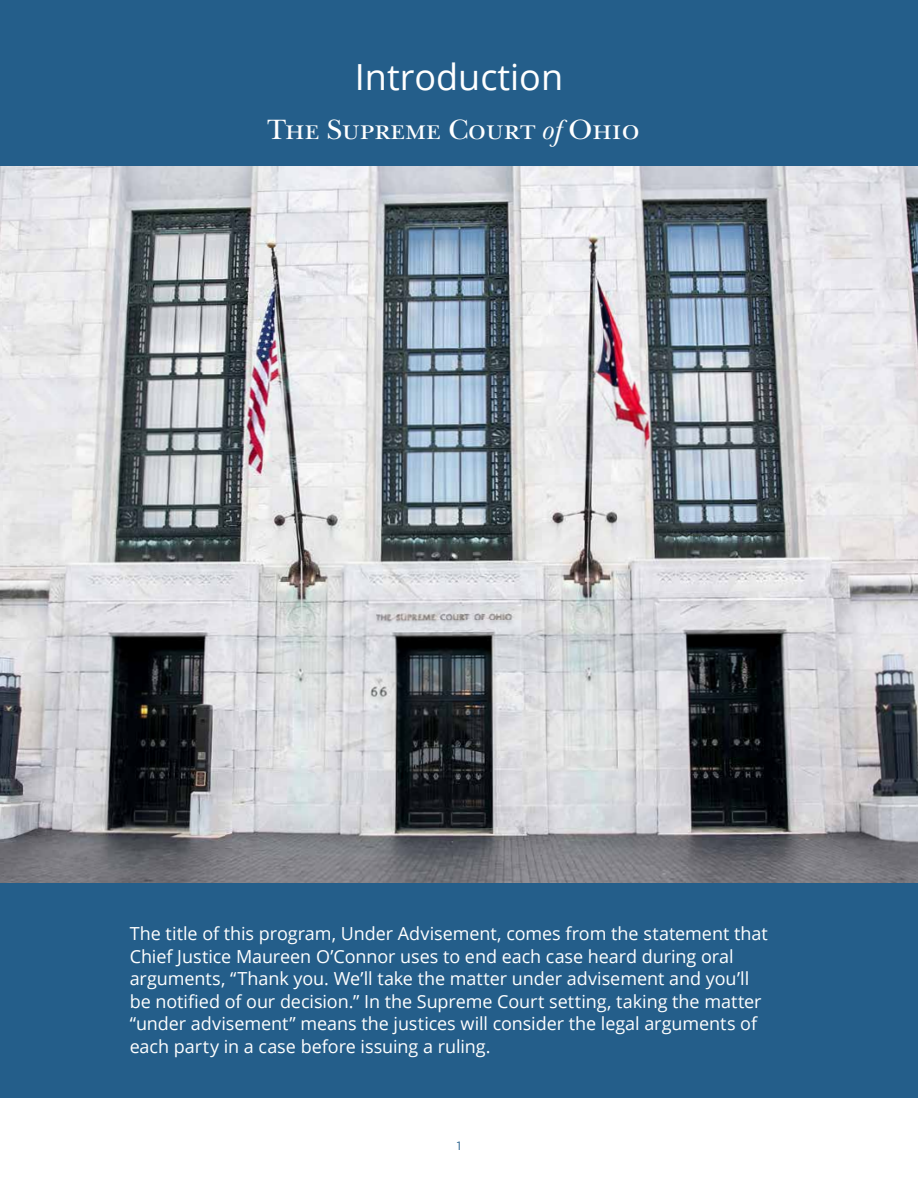
<style>
.page{position:relative;width:918px;height:1188px;background:#fff}
.page>*{position:absolute;margin:0;border:0;box-sizing:border-box;transform-origin:0 0}
.t1{font:36px "Open Sans";color:#fff}
.t2{font:29.1px "New Baskerville Std";color:#fff}
.t3{font:18px/22.5px "Open Sans";letter-spacing:-.005em;color:#fff}
.t4{font:12px "Gotham";color:#245e8a}
.s1{font-style:italic}
</style>
<div class="page">
<div style="left:0;top:0;width:918px;height:1098px;background:#245e8a"></div>
<img style="left:0;top:167px;width:918px;height:716px">
<h1 class="t1" style="left:355px;top:52px;width:210px">Introduction</h1>
<h2 class="t2" style="left:267px;top:112px;width:374px">The Supreme Court <span class="s1">of</span> Ohio</h2>
<p class="t3" style="left:130px;top:922px;width:640px">The title of this program, Under Advisement, comes from the statement that Chief Justice Maureen O’Connor uses to end each case heard during oral arguments, “Thank you. We’ll take the matter under advisement and you’ll be notified of our decision.” In the Supreme Court setting, taking the matter “under advisement” means the justices will consider the legal arguments of each party in a case before issuing a ruling.</p>
<p class="t4" style="left:457px;top:1139px;width:6px">1</p>
</div>
